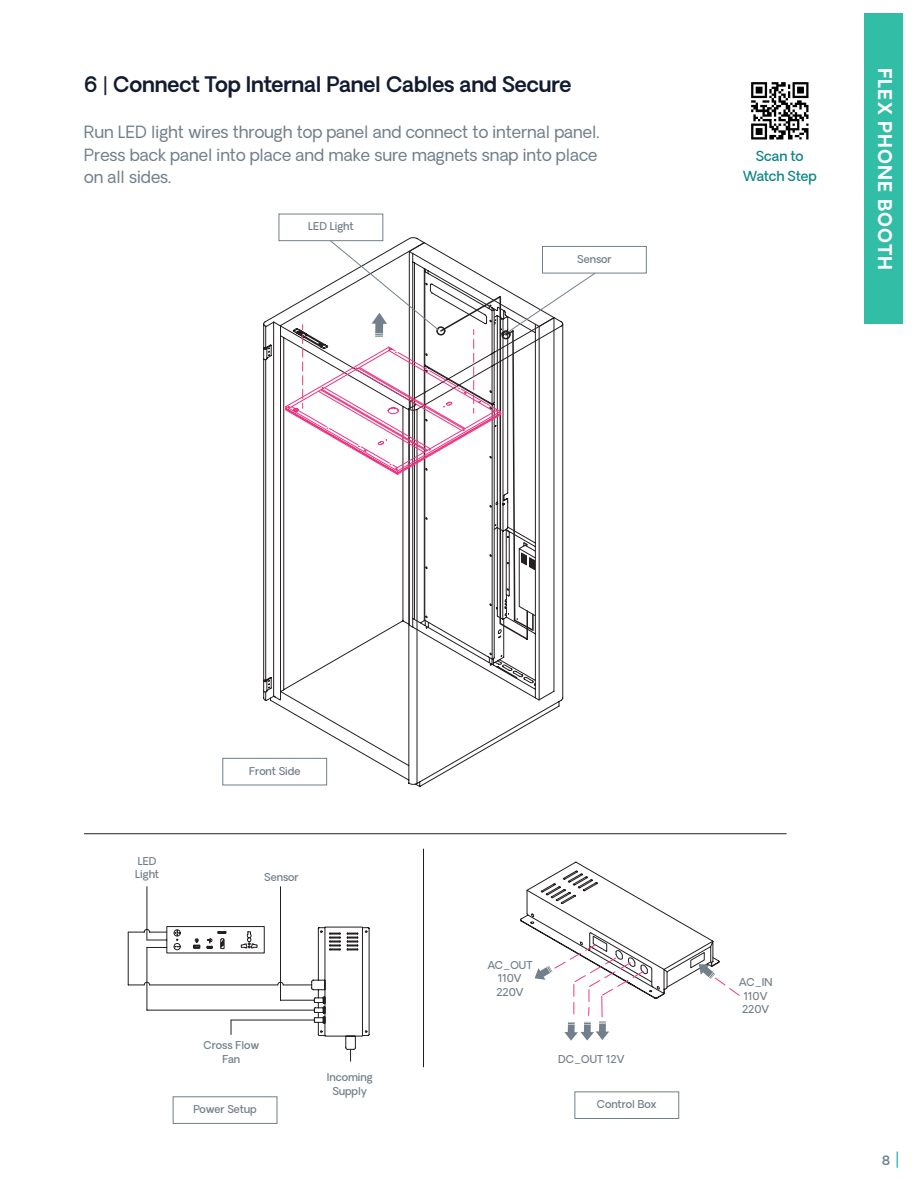
<style>
.page{position:relative;width:918px;height:1188px;background:#fff}
.page>*{position:absolute;margin:0;border:0;box-sizing:border-box;transform-origin:0 0}
.t1{font:600 21px "Oakes Grotesk";letter-spacing:-.005em;color:#121b2f}
.t2{font:700 18.45px "Oakes Grotesk";letter-spacing:.06em;color:#fff}
.Copy{font:16.5px/22.5px "Oakes Grotesk";color:#727f8a}
.Contact_Copyright{font:500 13.5px/19.5px "Oakes Grotesk";letter-spacing:-.005em;color:#0e8586;text-align:center}
.t3{font:500 13.5px "Gotham";color:#727f8a}
.Call_outs{font:500 10.65px/13.5px "Oakes Grotesk";color:#727f8a;text-align:center}
</style>
<div class="page">
<svg style="left:897px;top:1152px;width:1px;height:16px"></svg>
<div style="left:864px;top:14px;width:39px;height:310px;background:#32bda7"></div>
<div style="left:222px;top:758px;width:105px;height:27px;border:1px solid #727f8a"></div>
<div style="left:542px;top:246px;width:105px;height:27px;border:1px solid #727f8a"></div>
<svg style="left:263px;top:237px;width:300px;height:550px"></svg>
<svg style="left:284px;top:240px;width:312px;height:401px"></svg>
<svg style="left:127px;top:886px;width:243px;height:176px"></svg>
<svg style="left:520px;top:861px;width:220px;height:180px"></svg>
<div style="left:575px;top:1092px;width:104px;height:27px;border:1px solid #727f8a"></div>
<div style="left:173px;top:1096px;width:104px;height:28px;border:1px solid #727f8a"></div>
<hr style="left:84px;top:833px;width:702px;height:1px;background:#231f20">
<hr style="left:423px;top:849px;width:1px;height:218px;background:#231f20">
<img style="left:751px;top:82px;width:58px;height:58px">
<p class="t1" style="left:84px;top:71px;width:489px">6 | Connect Top Internal Panel Cables and Secure</p>
<p class="Copy" style="left:84px;top:122px;width:517px">Run LED light wires through top panel and connect to internal panel.<br>Press back panel into place and make sure magnets snap into place on all sides.</p>
<p class="Call_outs" style="left:308px;top:220px;width:47px">LED Light</p>
<p class="Call_outs" style="left:577px;top:252px;width:36px">Sensor</p>
<p class="Contact_Copyright" style="left:743px;top:147px;width:76px">Scan to<br>Watch Step</p>
<p class="t2" style="left:897px;top:68px;width:204px;rotate:90deg">FLEX PHONE BOOTH</p>
<p class="Call_outs" style="left:135px;top:854px;width:25px;text-align:left">LED<br>Light</p>
<p class="Call_outs" style="left:249px;top:764px;width:53px">Front Side</p>
<p class="Call_outs" style="left:264px;top:870px;width:36px">Sensor</p>
<p class="Call_outs" style="left:203px;top:1039px;width:57px">Cross Flow<br>Fan</p>
<p class="Call_outs" style="left:194px;top:1102px;width:65px">Power Setup</p>
<p class="Call_outs" style="left:327px;top:1071px;width:48px">Incoming<br>Supply</p>
<p class="Call_outs" style="left:487px;top:959px;width:47px">AC_OUT<br>110V<br>220V</p>
<p class="Call_outs" style="left:558px;top:1052px;width:68px">DC_OUT 12V</p>
<p class="Call_outs" style="left:597px;top:1098px;width:61px">Control Box</p>
<p class="Call_outs" style="left:739px;top:976px;width:35px;text-align:left">AC_IN<br>110V<br>220V</p>
<p class="t3" style="left:882px;top:1152px;width:10px">8</p>
</div>
